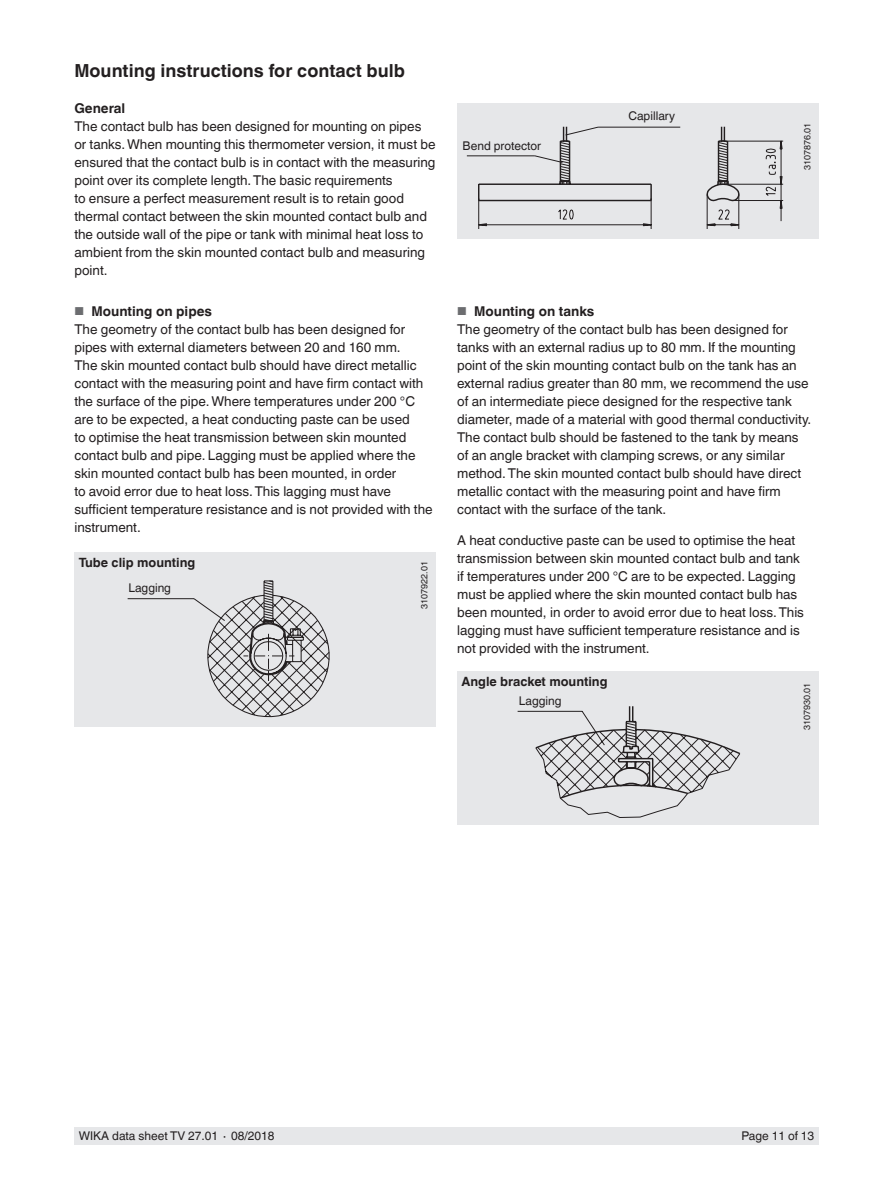
<style>
.page{position:relative;width:893px;height:1188px;background:#fff}
.page>*{position:absolute;margin:0;border:0;box-sizing:border-box;transform-origin:0 0}
.t1{font:700 18px "Helvetica World";color:#231f20}
.t2{font:13.5px/18px "Helvetica World";color:#231f20}
.t3{font:700 13.5px "Helvetica World";color:#231f20}
.t4{font:700 12.75px "Helvetica World";color:#231f20}
.t5{font:12px "Helvetica World";color:#231f20}
.t6{font:9px "Helvetica World";color:#231f20}
.s1{font-size:11.55px;color:#6c6d70}
.s2{font-weight:700}
</style>
<div class="page">
<div style="left:74px;top:1128px;width:745px;height:17px;background:#e6e7e9"></div>
<div style="left:74px;top:553px;width:362px;height:174px;background:#e6e7e9"></div>
<div style="left:457px;top:671px;width:362px;height:153px;background:#e6e7e9"></div>
<div style="left:457px;top:103px;width:362px;height:135px;background:#e6e7e9"></div>
<svg style="left:466px;top:126px;width:318px;height:103px"></svg>
<svg style="left:127px;top:580px;width:203px;height:138px"></svg>
<svg style="left:517px;top:706px;width:224px;height:112px"></svg>
<h1 class="t1" style="left:74px;top:60px;width:332px">Mounting instructions for contact bulb</h1>
<p class="t3" style="left:74px;top:101px;width:52px">General</p>
<p class="t2" style="left:74px;top:117px;width:363px">The contact bulb has been designed for mounting on pipes or tanks. When mounting this thermometer version, it must be ensured that the contact bulb is in contact with the measuring point over its complete length. The basic requirements<br>to ensure a perfect measurement result is to retain good thermal contact between the skin mounted contact bulb and the outside wall of the pipe or tank with minimal heat loss to ambient from the skin mounted contact bulb and measuring point.</p>
<p class="t6" style="left:802px;top:170px;width:49px;rotate:-90deg">3107876.01</p>
<p class="t5" style="left:628px;top:109px;width:48px">Capillary</p>
<p class="t5" style="left:463px;top:139px;width:80px">Bend protector</p>
<p class="t2" style="left:74px;top:302px;width:360px"><span class="s1">■</span> <span class="s2">Mounting on pipes<br></span>The geometry of the contact bulb has been designed for pipes with external diameters between 20 and 160 mm.<br>The skin mounted contact bulb should have direct metallic contact with the measuring point and have firm contact with the surface of the pipe. Where temperatures under 200 °C are to be expected, a heat conducting paste can be used<br>to optimise the heat transmission between skin mounted contact bulb and pipe. Lagging must be applied where the skin mounted contact bulb has been mounted, in order<br>to avoid error due to heat loss. This lagging must have sufficient temperature resistance and is not provided with the instrument.</p>
<p class="t2" style="left:457px;top:302px;width:356px"><span class="s1">■</span> <span class="s2">Mounting on tanks<br></span>The geometry of the contact bulb has been designed for tanks with an external radius up to 80 mm. If the mounting point of the skin mounting contact bulb on the tank has an external radius greater than 80 mm, we recommend the use of an intermediate piece designed for the respective tank diameter, made of a material with good thermal conductivity.<br>The contact bulb should be fastened to the tank by means of an angle bracket with clamping screws, or any similar method. The skin mounted contact bulb should have direct metallic contact with the measuring point and have firm contact with the surface of the tank.</p>
<p class="t2" style="left:457px;top:531px;width:348px">A heat conductive paste can be used to optimise the heat transmission between skin mounted contact bulb and tank if temperatures under 200 °C are to be expected. Lagging must be applied where the skin mounted contact bulb has been mounted, in order to avoid error due to heat loss. This lagging must have sufficient temperature resistance and is not provided with the instrument.</p>
<p class="t4" style="left:79px;top:555px;width:118px">Tube clip mounting</p>
<p class="t5" style="left:128px;top:581px;width:44px">Lagging</p>
<p class="t6" style="left:419px;top:609px;width:49px;rotate:-90deg">3107922.01</p>
<p class="t4" style="left:461px;top:674px;width:148px">Angle bracket mounting</p>
<p class="t5" style="left:519px;top:694px;width:44px">Lagging</p>
<p class="t6" style="left:802px;top:730px;width:49px;rotate:-90deg">3107930.01</p>
<p class="t5" style="left:79px;top:1129px;width:197px">WIKA data sheet TV 27.01 ∙ 08/2018</p>
<p class="t5" style="left:741px;top:1129px;width:74px">Page 11 of 13</p>
</div>
